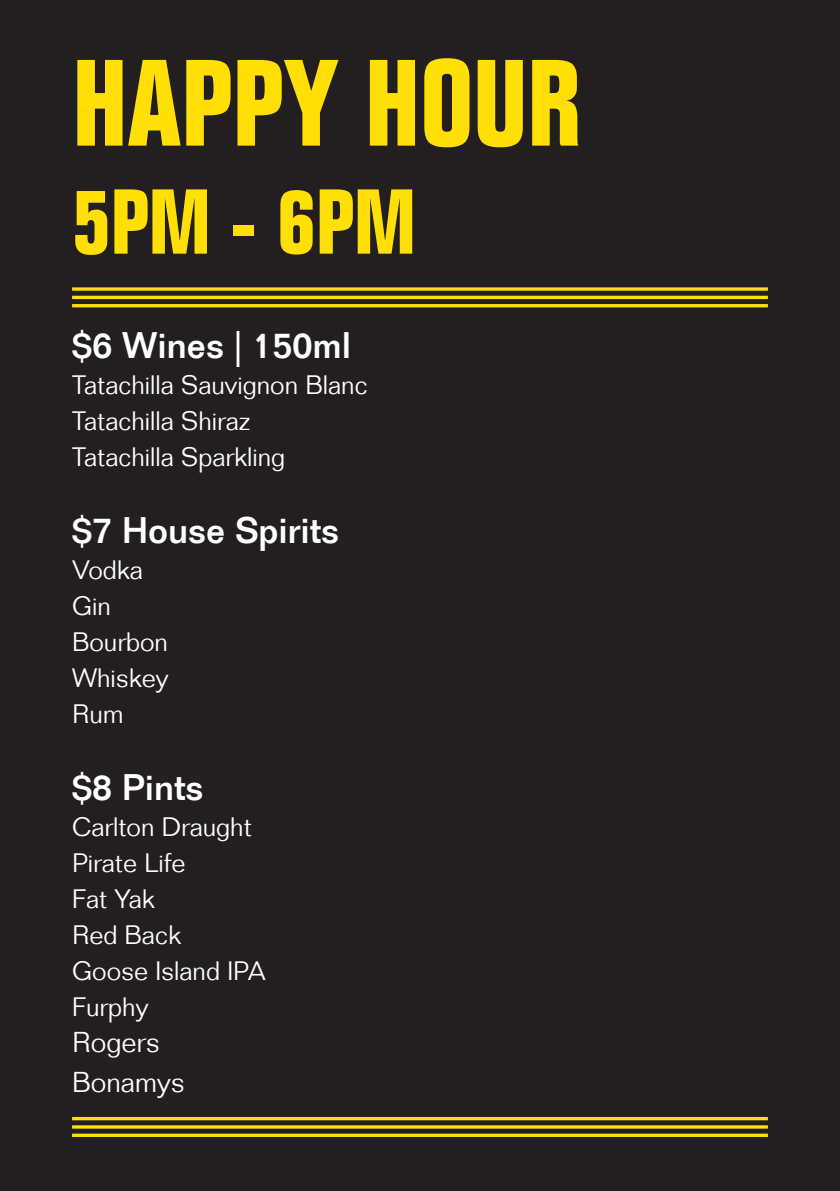
<style>
.page{position:relative;width:840px;height:1191px;background:#fff}
.page>*{position:absolute;margin:0;border:0;box-sizing:border-box;transform-origin:0 0}
.t1{font:700 condensed 120px "Folio";color:#ffdf06}
.t2{font:700 condensed 90px "Folio";color:#ffdf06}
.t3{font:500 36px "Folio";color:#fff}
.t4{font:300 28px "Folio";color:#fff}
.t5{font:300 26px "Folio";color:#fff}
</style>
<div class="page">
<div style="left:0;top:0;width:839px;height:1191px;background:#231f20"></div>
<svg style="left:72px;top:287px;width:695px;height:4px;background:#dabf0a"></svg>
<hr style="left:72px;top:296px;width:695px;height:3px;background:#ffdf06">
<hr style="left:72px;top:304px;width:695px;height:3px;background:#ffdf06">
<hr style="left:72px;top:1117px;width:695px;height:3px;background:#ffdf06">
<hr style="left:72px;top:1125px;width:695px;height:3px;background:#ffdf06">
<svg style="left:72px;top:1133px;width:695px;height:4px;background:#dabf0a"></svg>
<p class="t1" style="left:72px;top:37px;width:509px">HAPPY HOUR</p>
<p class="t2" style="left:72px;top:172px;width:345px">5PM - 6PM</p>
<p class="t3" style="left:72px;top:324px;width:280px">$6 Wines | 150ml</p>
<p class="t5" style="left:72px;top:370px;width:297px">Tatachilla Sauvignon Blanc</p>
<p class="t5" style="left:72px;top:406px;width:180px">Tatachilla Shiraz</p>
<p class="t5" style="left:72px;top:442px;width:214px">Tatachilla Sparkling</p>
<p class="t3" style="left:72px;top:509px;width:268px">$7 House Spirits</p>
<p class="t5" style="left:72px;top:554px;width:72px">Vodka</p>
<p class="t5" style="left:72px;top:590px;width:41px">Gin</p>
<p class="t5" style="left:72px;top:626px;width:97px">Bourbon</p>
<p class="t5" style="left:72px;top:662px;width:98px">Whiskey</p>
<p class="t5" style="left:72px;top:698px;width:53px">Rum</p>
<p class="t3" style="left:72px;top:765px;width:133px">$8 Pints</p>
<p class="t5" style="left:72px;top:811px;width:181px">Carlton Draught</p>
<p class="t5" style="left:72px;top:847px;width:115px">Pirate Life</p>
<p class="t5" style="left:72px;top:883px;width:84px">Fat Yak</p>
<p class="t5" style="left:72px;top:919px;width:110px">Red Back</p>
<p class="t5" style="left:72px;top:955px;width:195px">Goose Island IPA</p>
<p class="t5" style="left:72px;top:991px;width:78px">Furphy</p>
<p class="t4" style="left:72px;top:1025px;width:89px">Rogers</p>
<p class="t4" style="left:72px;top:1065px;width:114px">Bonamys</p>
</div>
